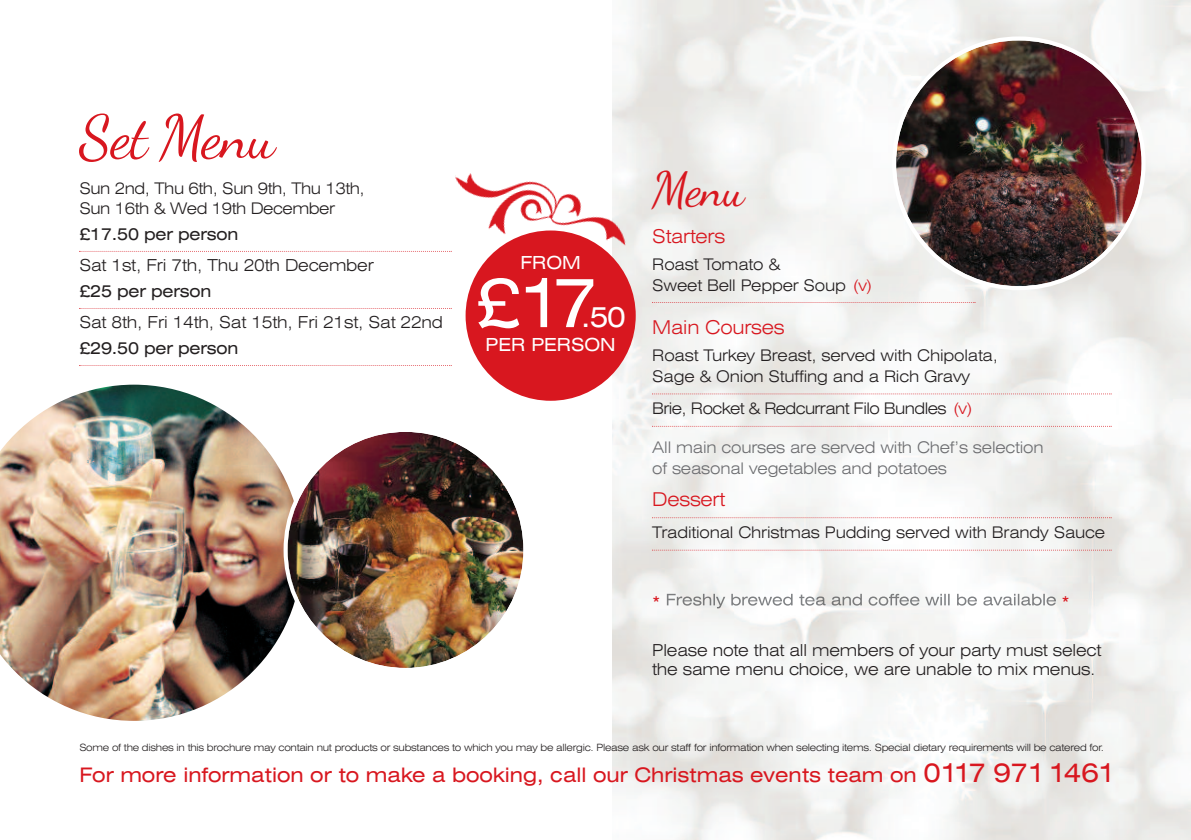
<style>
.page{position:relative;width:1191px;height:840px;background:#fff}
.page>*{position:absolute;margin:0;border:0;box-sizing:border-box;transform-origin:0 0}
.t1{font:expanded 68px "Swiss 721 BT";color:#fff}
.t2{font:60px "Dancing Script";letter-spacing:-.01em;color:#d8171f}
.t3{font:48px "Dancing Script";color:#d8171f}
.t4{font:expanded 28px "Swiss 721 BT";color:#fff}
.t5{font:expanded 20px "Swiss 721 BT";color:#d8171f}
.t6{font:300 expanded 19px "Swiss 721 BT";letter-spacing:-.01em;color:#d8171f}
.t7{font:expanded 18px "Swiss 721 BT";color:#fff}
.t8{font:300 expanded 16.4px/19px "Swiss 721 BT";letter-spacing:-.01em;color:#231f20}
.t9{font:expanded 16.4px "Swiss 721 BT";letter-spacing:-.01em;color:#231f20}
.t10{font:300 expanded 16px/21px "Swiss 721 BT";letter-spacing:-.01em;color:#231f20}
.t11{font:300 expanded 16px/21px "Swiss 721 BT";letter-spacing:-.01em;color:#6c6d70}
.t12{font:300 expanded 16px "Swiss 721 BT";letter-spacing:-.035em;color:#231f20}
.t13{font:expanded 16px "Swiss 721 BT";color:#d8171f}
.t14{font:300 expanded 10px "Swiss 721 BT";letter-spacing:-.025em;color:#231f20}
.s1{color:#d8171f}
.s2{font-size:26px}
</style>
<div class="page">
<img style="left:612px;top:0;width:579px;height:839px">
<svg style="left:652px;top:302px;width:323px;height:1px"></svg>
<svg style="left:652px;top:393px;width:459px;height:1px"></svg>
<svg style="left:652px;top:425px;width:459px;height:1px"></svg>
<svg style="left:652px;top:517px;width:459px;height:1px"></svg>
<svg style="left:652px;top:549px;width:459px;height:1px"></svg>
<img style="left:667px;top:593px;width:155px;height:15px">
<img style="left:0;top:384px;width:283px;height:336px">
<img style="left:283px;top:432px;width:241px;height:236px">
<div style="left:465px;top:230px;width:171px;height:170px;background:#d8171f;border-radius:50%"></div>
<img style="left:455px;top:168px;width:175px;height:87px">
<img style="left:892px;top:36px;width:253px;height:254px">
<svg style="left:79px;top:251px;width:372px;height:1px"></svg>
<svg style="left:79px;top:308px;width:372px;height:1px"></svg>
<svg style="left:79px;top:365px;width:372px;height:1px"></svg>
<h2 class="t2" style="left:79px;top:101px;width:197px">Set Menu</h2>
<p class="t10" style="left:79px;top:179px;width:287px;line-height:20px">Sun 2nd, Thu 6th, Sun 9th, Thu 13th,<br>Sun 16th &amp; Wed 19th December</p>
<p class="t9" style="left:79px;top:227px;width:160px">£17.50 per person</p>
<p class="t8" style="left:79px;top:257px;width:296px">Sat 1st, Fri 7th, Thu 20th December</p>
<p class="t9" style="left:79px;top:284px;width:133px">£25 per person</p>
<p class="t8" style="left:79px;top:314px;width:365px">Sat 8th, Fri 14th, Sat 15th, Fri 21st, Sat 22nd</p>
<p class="t9" style="left:79px;top:341px;width:160px">£29.50 per person</p>
<p class="t7" style="left:520px;top:256px;width:62px">FROM</p>
<h1 class="t1" style="left:475px;top:278px;width:124px">£17</h1>
<h3 class="t4" style="left:581px;top:307px;width:46px">.50</h3>
<p class="t7" style="left:485px;top:338px;width:132px">PER PERSON</p>
<h3 class="t3" style="left:652px;top:160px;width:94px">Menu</h3>
<p class="t6" style="left:652px;top:229px;width:75px">Starters</p>
<p class="t10" style="left:652px;top:255px;width:221px">Roast Tomato &amp;<br>Sweet Bell Pepper Soup <span class="s1">(v)</span></p>
<p class="t6" style="left:652px;top:320px;width:134px">Main Courses</p>
<p class="t10" style="left:652px;top:346px;width:347px">Roast Turkey Breast, served with Chipolata,<br>Sage &amp; Onion Stuffing and a Rich Gravy</p>
<p class="t12" style="left:652px;top:402px;width:321px">Brie, Rocket &amp; Redcurrant Filo Bundles <span class="s1">(v)</span></p>
<p class="t11" style="left:652px;top:437px;width:393px">All main courses are served with Chef’s selection of seasonal vegetables and potatoes</p>
<p class="t6" style="left:652px;top:492px;width:74px">Dessert</p>
<p class="t10" style="left:652px;top:523px;width:454px">Traditional Christmas Pudding served with Brandy Sauce</p>
<p class="t13" style="left:652px;top:596px;width:10px">*</p>
<p class="t13" style="left:1061px;top:596px;width:10px">*</p>
<p class="t8" style="left:652px;top:642px;width:451px">Please note that all members of your party must select the same menu choice, we are unable to mix menus.</p>
<p class="t14" style="left:79px;top:743px;width:1026px">Some of the dishes in this brochure may contain nut products or substances to which you may be allergic. Please ask our staff for information when selecting items. Special dietary requirements will be catered for.</p>
<p class="t5" style="left:79px;top:767px;width:1037px">For more information or to make a booking, call our Christmas events team on <span class="s2">0117 9711461</span></p>
</div>
